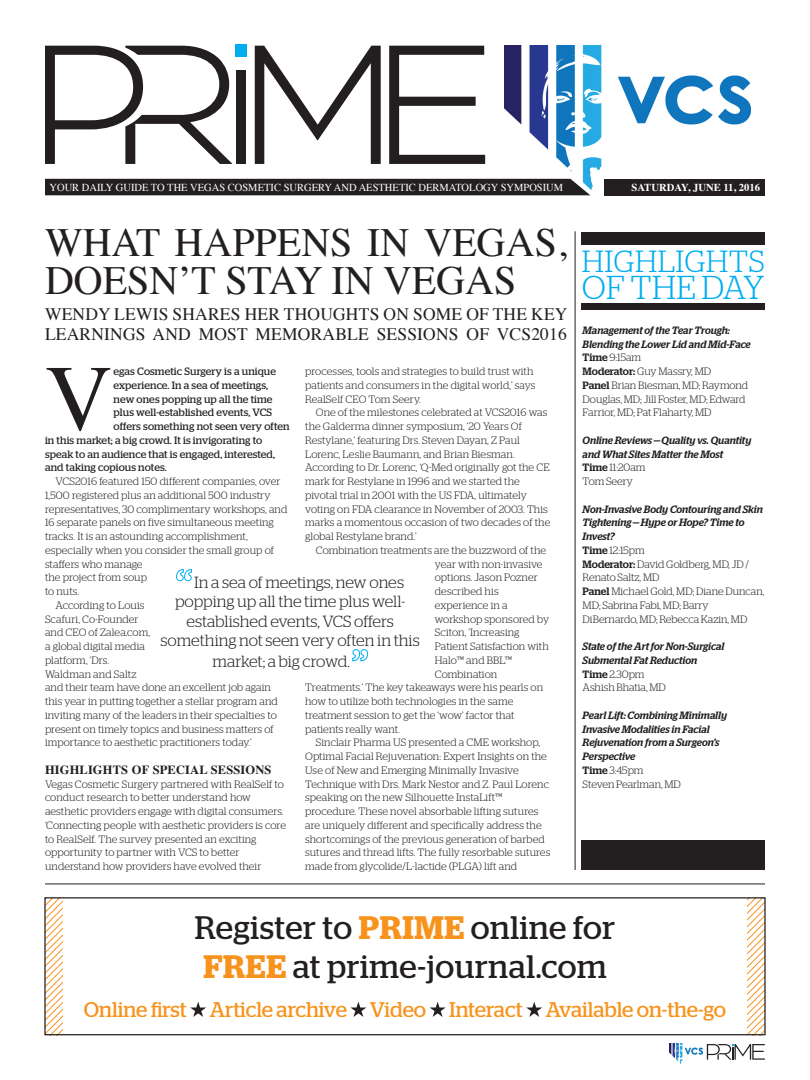
<style>
.page{position:relative;width:810px;height:1080px;background:#fff}
.page>*{position:absolute;margin:0;border:0;box-sizing:border-box;transform-origin:0 0}
._03c_Main_Body_Intro{font:93.75px "Times";color:#231f20}
.Headline_style_1{font:40px/38.8px "Times";color:#231f20}
.t1{font:300 33.12px "Stag";letter-spacing:.01em;color:#00aeef}
.t2{font:32.5px "Stag";letter-spacing:.015em;color:#231f20}
.t3{font:300 30.62px "Stag";letter-spacing:.02em;color:#00aeef}
.t4{font:21.25px "Stag";letter-spacing:-.005em;color:#f7931d}
.Headline_style_3{font:17.5px/20px "Times";letter-spacing:.01em;color:#231f20}
.Pull_Quote_Small{font:300 16.12px "Stag";color:#231f20}
._05_Crosshead{font:700 12.5px "Times";letter-spacing:.01em;color:#231f20}
._03a_Main_Body_Inden{font:300 10.62px/13.8px "Stag";letter-spacing:.01em;color:#231f20}
._03b_Main_Body_No_In{font:300 10.62px/13.8px "Stag";letter-spacing:.01em;color:#231f20}
.Highlight_head{font:italic 500 10.62px/13.8px "Stag";color:#231f20}
.Highlight_body{font:300 10.62px/13.8px "Stag";color:#231f20}
._03c_Main_Body_Intro-2{font:10.62px "Stag";letter-spacing:.01em;color:#231f20}
.t5{font:10.62px "Times";color:#fff}
.Time{font:300 10.62px "Stag";color:#231f20}
.t6{font:700 10.62px "Times";color:#fff}
.s1{font-weight:500}
.s2{font-weight:600;color:#f7931d}
</style>
<div class="page">
<div style="left:45px;top:179px;width:545px;height:16px;background:#231f20"></div>
<div style="left:604px;top:179px;width:161px;height:16px;background:#231f20"></div>
<div style="left:236px;top:44px;width:11px;height:13px;background:#00aeef"></div>
<div style="left:237px;top:70px;width:9px;height:94px;background:#231f20"></div>
<svg style="left:255px;top:46px;width:126px;height:118px"></svg>
<svg style="left:389px;top:46px;width:96px;height:118px"></svg>
<svg style="left:45px;top:46px;width:188px;height:118px"></svg>
<img style="left:505px;top:45px;width:245px;height:145px">
<div style="left:581px;top:232px;width:184px;height:13px;background:#231f20"></div>
<div style="left:581px;top:303px;width:184px;height:6px;background:#231f20"></div>
<div style="left:581px;top:840px;width:184px;height:30px;background:#231f20"></div>
<hr style="left:575px;top:231px;width:1px;height:639px;background:#231f20">
<hr style="left:45px;top:884px;width:720px;height:1px;background:#231f20">
<svg style="left:707px;top:1044px;width:58px;height:16px"></svg>
<img style="left:670px;top:1044px;width:32px;height:19px">
<svg style="left:45px;top:899px;width:17px;height:137px"></svg>
<svg style="left:748px;top:899px;width:17px;height:137px"></svg>
<svg style="left:190px;top:1002px;width:16px;height:15px"></svg>
<svg style="left:350px;top:1002px;width:16px;height:15px"></svg>
<svg style="left:430px;top:1002px;width:16px;height:15px"></svg>
<svg style="left:526px;top:1002px;width:16px;height:15px"></svg>
<div style="left:44px;top:897px;width:722px;height:138px;border:1px solid #231f20"></div>
<svg style="left:176px;top:569px;width:16px;height:12px"></svg>
<svg style="left:352px;top:649px;width:16px;height:12px"></svg>
<p class="t5" style="left:49px;top:177px;width:515px">YOUR DAILY GUIDE TO THE VEGAS COSMETIC SURGERY AND AESTHETIC DERMATOLOGY SYMPOSIUM</p>
<p class="t6" style="left:632px;top:177px;width:130px">SATURDAY, JUNE 11, 2016</p>
<p class="Headline_style_1" style="left:45px;top:219px;width:523px">WHAT HAPPENS IN VEGAS,<br>DOESN’T STAY IN VEGAS</p>
<p class="Headline_style_3" style="left:45px;top:302px;width:524px">WENDY LEWIS SHARES HER THOUGHTS ON SOME OF THE KEY<br>LEARNINGS AND MOST MEMORABLE SESSIONS OF VCS2016</p>
<p class="_03c_Main_Body_Intro" style="left:45px;top:311px;width:69px">V</p>
<p class="_03c_Main_Body_Intro-2" style="left:114px;top:365px;width:164px">egas Cosmetic Surgery is a unique</p>
<p class="_03b_Main_Body_No_In" style="left:305px;top:364px;width:232px">processes, tools and strategies to build trust with patients and consumers in the digital world,’ says<br>RealSelf CEO Tom Seery.</p>
<p class="_03a_Main_Body_Inden" style="left:305px;top:406px;width:247px;text-indent:11px">One of the milestones celebrated at VCS2016 was the Galderma dinner symposium, ‘20 Years Of Restylane,’ featuring Drs. Steven Dayan, Z Paul Lorenc, Leslie Baumann, and Brian Biesman.<br>According to Dr. Lorenc, ‘Q-Med originally got the CE mark for Restylane in 1996 and we started the pivotal trial in 2001 with the US FDA, ultimately voting on FDA clearance in November of 2003. This marks a momentous occasion of two decades of the global Restylane brand.’</p>
<p class="_03a_Main_Body_Inden" style="left:316px;top:543px;width:232px">Combination treatments are the buzzword of the</p>
<p class="_03a_Main_Body_Inden" style="left:435px;top:557px;width:109px">year with non-invasive</p>
<p class="_03a_Main_Body_Inden" style="left:435px;top:571px;width:104px">options. Jason Pozner</p>
<p class="_03a_Main_Body_Inden" style="left:435px;top:584px;width:65px">described his</p>
<p class="_03a_Main_Body_Inden" style="left:435px;top:598px;width:74px">experience in a</p>
<p class="_03a_Main_Body_Inden" style="left:435px;top:612px;width:116px">workshop sponsored by</p>
<p class="_03a_Main_Body_Inden" style="left:435px;top:626px;width:86px">Sciton, ‘Increasing</p>
<p class="_03a_Main_Body_Inden" style="left:435px;top:639px;width:115px">Patient Satisfaction with</p>
<p class="_03a_Main_Body_Inden" style="left:435px;top:653px;width:79px">Halo™ and BBL™</p>
<p class="_03a_Main_Body_Inden" style="left:435px;top:667px;width:64px">Combination</p>
<p class="_03a_Main_Body_Inden" style="left:305px;top:681px;width:239px">Treatments.’ The key takeaways were his pearls on</p>
<p class="_03a_Main_Body_Inden" style="left:305px;top:694px;width:210px">how to utilize both technologies in the same</p>
<p class="_03a_Main_Body_Inden" style="left:305px;top:708px;width:211px">treatment session to get the ‘wow’ factor that</p>
<p class="_03a_Main_Body_Inden" style="left:305px;top:722px;width:96px">patients really want.</p>
<p class="_03a_Main_Body_Inden" style="left:305px;top:736px;width:247px;text-indent:11px">Sinclair Pharma US presented a CME workshop, Optimal Facial Rejuvenation: Expert Insights on the Use of New and Emerging Minimally Invasive Technique with Drs. Mark Nestor and Z. Paul Lorenc speaking on the new Silhouette InstaLift™ procedure. These novel absorbable lifting sutures are uniquely different and specifically address the shortcomings of the previous generation of barbed sutures and thread lifts. The fully resorbable sutures made from glycolide/L-lactide (PLGA) lift and</p>
<p class="_03c_Main_Body_Intro-2" style="left:114px;top:379px;width:156px">experience. In a sea of meetings,</p>
<p class="_03c_Main_Body_Intro-2" style="left:114px;top:393px;width:160px">new ones popping up all the time</p>
<p class="_03c_Main_Body_Intro-2" style="left:114px;top:406px;width:160px">plus well-established events, VCS</p>
<p class="_03c_Main_Body_Intro-2" style="left:114px;top:420px;width:178px">offers something not seen very often</p>
<p class="_03c_Main_Body_Intro-2" style="left:45px;top:434px;width:219px">in this market; a big crowd. It is invigorating to</p>
<p class="_03c_Main_Body_Intro-2" style="left:45px;top:448px;width:232px">speak to an audience that is engaged, interested,</p>
<p class="_03c_Main_Body_Intro-2" style="left:45px;top:461px;width:123px">and taking copious notes.</p>
<p class="_03a_Main_Body_Inden" style="left:45px;top:474px;width:244px;text-indent:11px">VCS2016 featured 150 different companies, over 1,500 registered plus an additional 500 industry representatives, 30 complimentary workshops, and 16 separate panels on five simultaneous meeting tracks. It is an astounding accomplishment, especially when you consider the small group of staffers who manage<br>the project from soup<br>to nuts.</p>
<p class="_03a_Main_Body_Inden" style="left:45px;top:598px;width:234px;text-indent:11px">According to Louis<br>Scafuri, Co-Founder<br>and CEO of Zalea.com,<br>a global digital media<br>platform, ‘Drs.<br>Waldman and Saltz<br>and their team have done an excellent job again this year in putting together a stellar program and inviting many of the leaders in their specialties to present on timely topics and business matters of importance to aesthetic practitioners today.’</p>
<p class="_05_Crosshead" style="left:45px;top:758px;width:228px">HIGHLIGHTS OF SPECIAL SESSIONS</p>
<p class="_03b_Main_Body_No_In" style="left:45px;top:777px;width:242px">Vegas Cosmetic Surgery partnered with RealSelf to conduct research to better understand how aesthetic providers engage with digital consumers. ‘Connecting people with aesthetic providers is core to RealSelf. The survey presented an exciting opportunity to partner with VCS to better understand how providers have evolved their</p>
<p class="Pull_Quote_Small" style="left:194px;top:573px;width:211px">In a sea of meetings, new ones</p>
<p class="Pull_Quote_Small" style="left:175px;top:593px;width:232px">popping up all the time plus well-</p>
<p class="Pull_Quote_Small" style="left:187px;top:612px;width:209px">established events, VCS offers</p>
<p class="Pull_Quote_Small" style="left:161px;top:631px;width:261px">something not seen very often in this</p>
<p class="Pull_Quote_Small" style="left:213px;top:652px;width:139px">market; a big crowd.</p>
<p class="t3" style="left:582px;top:244px;width:184px">HIGHLIGHTS</p>
<p class="t1" style="left:582px;top:269px;width:184px">OF THE DAY</p>
<p class="Highlight_head" style="left:583px;top:323px;width:170px">Management of the Tear Trough:<br>Blending the Lower Lid and Mid-Face</p>
<p class="Time" style="left:583px;top:352px;width:60px"><span class="s1">Time</span> 9:15am</p>
<p class="Highlight_body" style="left:583px;top:364px;width:167px"><span class="s1">Moderator:</span> Guy Massry, MD<br><span class="s1">Panel</span> Brian Biesman, MD; Raymond<br>Douglas, MD; Jill Foster, MD; Edward<br>Farrior, MD; Pat Flaharty, MD</p>
<p class="Highlight_head" style="left:583px;top:433px;width:170px">Online Reviews — Quality vs. Quantity and What Sites Matter the Most</p>
<p class="Time" style="left:583px;top:462px;width:64px"><span class="s1">Time</span> 11:20am</p>
<p class="Highlight_body" style="left:583px;top:474px;width:52px">Tom Seery</p>
<p class="Highlight_head" style="left:583px;top:502px;width:182px">Non-Invasive Body Contouring and Skin<br>Tightening — Hype or Hope? Time to<br>Invest?</p>
<p class="Time" style="left:583px;top:544px;width:64px"><span class="s1">Time</span> 12:15pm</p>
<p class="Highlight_body" style="left:583px;top:557px;width:183px"><span class="s1">Moderator:</span> David Goldberg, MD, JD /<br>Renato Saltz, MD<br><span class="s1">Panel</span> Michael Gold, MD; Diane Duncan,<br>MD; Sabrina Fabi, MD; Barry<br>DiBernardo, MD; Rebecca Kazin, MD</p>
<p class="Highlight_head" style="left:583px;top:639px;width:143px">State of the Art for Non-Surgical<br>Submental Fat Reduction</p>
<p class="Time" style="left:583px;top:668px;width:63px"><span class="s1">Time</span> 2.30pm</p>
<p class="Highlight_body" style="left:583px;top:681px;width:85px">Ashish Bhatia, MD</p>
<p class="Highlight_head" style="left:583px;top:708px;width:146px">Pearl Lift: Combining Minimally<br>Invasive Modalities in Facial<br>Rejuvenation from a Surgeon’s<br>Perspective</p>
<p class="Time" style="left:583px;top:764px;width:62px"><span class="s1">Time</span> 3:45pm</p>
<p class="Highlight_body" style="left:583px;top:777px;width:100px">Steven Pearlman, MD</p>
<p class="t2" style="left:195px;top:908px;width:422px">Register to <span class="s2">PRIME</span> online for</p>
<p class="t2" style="left:203px;top:947px;width:405px"><span class="s2">FREE</span> at prime-journal.com</p>
<p class="t4" style="left:84px;top:997px;width:644px">Online first Article archive Video Interact Available on-the-go</p>
</div>
